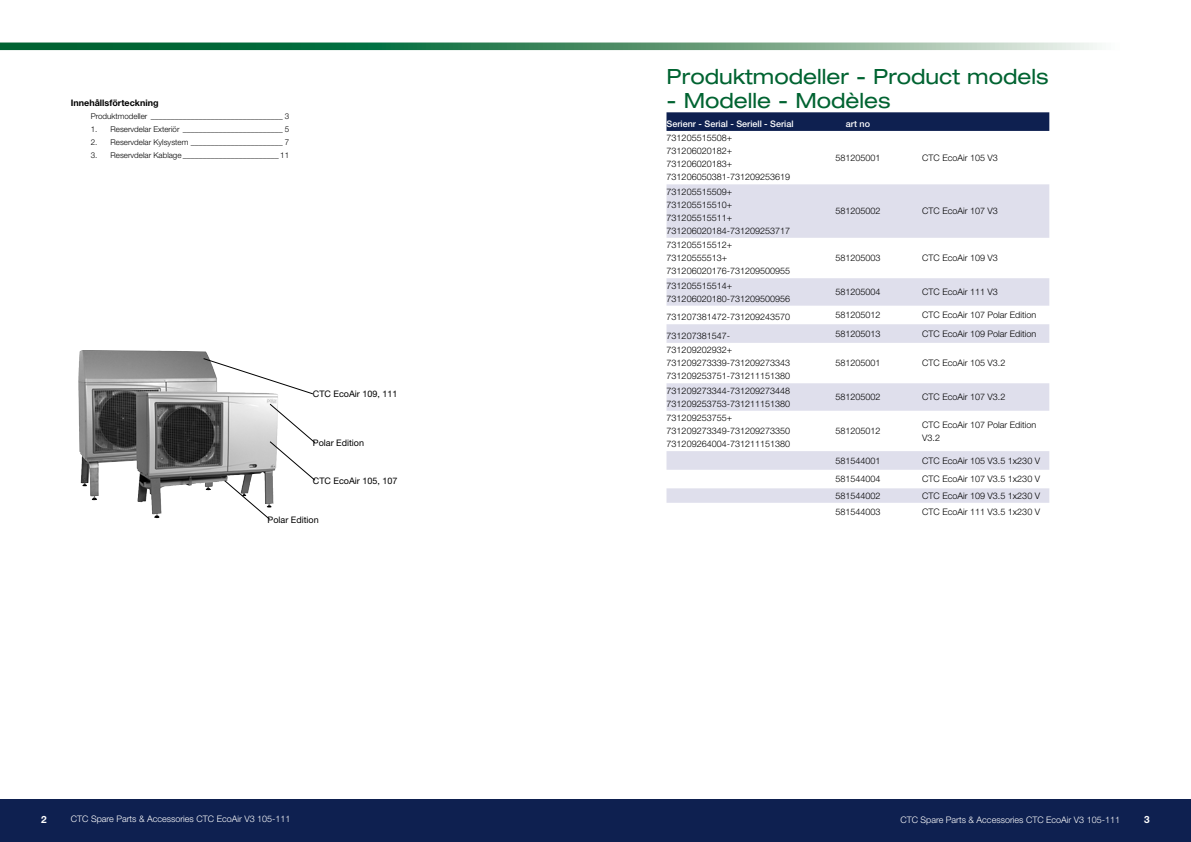
<style>
.page{position:relative;width:1191px;height:842px;background:#fff}
.page>*{position:absolute;margin:0;border:0;box-sizing:border-box;transform-origin:0 0}
.t1{font:expanded 21px "Helvetica Neue LT Std";color:#006331}
.t2{font:700 10px "Helvetica Neue LT Std";color:#fff}
.t3{font:300 9px/13px "Helvetica Neue LT Std";color:#000}
.t4{font:300 9px "Helvetica Neue LT Std";color:#fff}
.t5{font:9px "Helvetica Neue LT Std";color:#000}
.t6{font:500 9px "Helvetica Neue LT Std";color:#fff}
.t7{font:500 9px "Helvetica Neue LT Std";color:#000}
.t8{font:700 9px "Helvetica Neue LT Std";color:#000}
.t9{font:300 8px "Helvetica Neue LT Std";color:#000}
</style>
<div class="page">
<svg style="left:0;top:43px;width:1097px;height:7px;background:#4c916c"></svg>
<div style="left:0;top:799px;width:595px;height:43px;background:#0e2050"></div>
<div style="left:595px;top:799px;width:596px;height:43px;background:#0e2050"></div>
<svg style="left:666px;top:112px;width:383px;height:19px;background:#132453"></svg>
<svg style="left:666px;top:184px;width:383px;height:319px"></svg>
<img style="left:78px;top:350px;width:69px;height:152px">
<svg style="left:224px;top:403px;width:92px;height:117px"></svg>
<svg style="left:203px;top:358px;width:110px;height:36px"></svg>
<p class="t7" style="left:71px;top:97px;width:79px">Table des matières</p>
<p class="t7" style="left:95px;top:97px;width:50px">of Contents</p>
<p class="t8" style="left:71px;top:97px;width:89px">Innehållsförteckning</p>
<p class="t9" style="left:91px;top:111px;width:200px">Produktmodeller _________________________________ 3</p>
<p class="t9" style="left:91px;top:124px;width:200px">1. Reservdelar Exteriör _________________________ 5</p>
<p class="t9" style="left:91px;top:137px;width:200px">2. Reservdelar Kylsystem _______________________ 7</p>
<p class="t9" style="left:91px;top:150px;width:200px">3. Reservdelar Kablage ________________________ 11</p>
<p class="t5" style="left:313px;top:388px;width:86px">CTC EcoAir 109, 111</p>
<p class="t5" style="left:313px;top:438px;width:53px">Polar Edition</p>
<p class="t5" style="left:313px;top:475px;width:86px">CTC EcoAir 105, 107</p>
<p class="t5" style="left:267px;top:514px;width:53px">Polar Edition</p>
<h1 class="t1" style="left:666px;top:64px;width:383px">Produktmodeller - Product models</h1>
<h1 class="t1" style="left:666px;top:88px;width:226px">- Modelle - Modèles</h1>
<p class="t6" style="left:666px;top:118px;width:128px">Serienr - Serial - Seriell - Serial</p>
<p class="t6" style="left:846px;top:118px;width:26px">art no</p>
<p class="t3" style="left:666px;top:131px;width:125px">731205515508+<br>731206020182+<br>731206020183+<br>731206050381-731209253619</p>
<p class="t3" style="left:835px;top:151px;width:47px">581205001</p>
<p class="t3" style="left:922px;top:151px;width:77px">CTC EcoAir 105 V3</p>
<p class="t3" style="left:666px;top:185px;width:125px">731205515509+<br>731205515510+<br>731205515511+<br>731206020184-731209253717</p>
<p class="t3" style="left:666px;top:238px;width:125px">731205515512+<br>73120555513+<br>731206020176-731209500955</p>
<p class="t3" style="left:835px;top:204px;width:47px">581205002</p>
<p class="t3" style="left:922px;top:204px;width:77px">CTC EcoAir 107 V3</p>
<p class="t3" style="left:835px;top:251px;width:47px">581205003</p>
<p class="t3" style="left:922px;top:251px;width:77px">CTC EcoAir 109 V3</p>
<p class="t3" style="left:666px;top:279px;width:125px">731205515514+<br>731206020180-731209500956</p>
<p class="t3" style="left:835px;top:285px;width:47px">581205004</p>
<p class="t3" style="left:922px;top:285px;width:77px">CTC EcoAir 111 V3</p>
<p class="t3" style="left:666px;top:310px;width:125px">731207381472-731209243570</p>
<p class="t3" style="left:835px;top:308px;width:47px">581205012</p>
<p class="t3" style="left:922px;top:308px;width:116px">CTC EcoAir 107 Polar Edition</p>
<p class="t3" style="left:666px;top:329px;width:65px">731207381547-</p>
<p class="t3" style="left:835px;top:327px;width:47px">581205013</p>
<p class="t3" style="left:922px;top:327px;width:116px">CTC EcoAir 109 Polar Edition</p>
<p class="t3" style="left:666px;top:343px;width:125px">731209202932+<br>731209273339-731209273343<br>731209253751-731211151380</p>
<p class="t3" style="left:835px;top:356px;width:47px">581205001</p>
<p class="t3" style="left:922px;top:356px;width:85px">CTC EcoAir 105 V3.2</p>
<p class="t3" style="left:666px;top:384px;width:125px">731209273344-731209273448<br>731209253753-731211151380</p>
<p class="t3" style="left:835px;top:390px;width:47px">581205002</p>
<p class="t3" style="left:922px;top:390px;width:85px">CTC EcoAir 107 V3.2</p>
<p class="t3" style="left:666px;top:411px;width:125px">731209253755+<br>731209273349-731209273350<br>731209264004-731211151380</p>
<p class="t3" style="left:835px;top:424px;width:47px">581205012</p>
<p class="t3" style="left:922px;top:418px;width:116px">CTC EcoAir 107 Polar Edition<br>V3.2</p>
<p class="t3" style="left:835px;top:454px;width:47px">581544001</p>
<p class="t3" style="left:922px;top:454px;width:119px">CTC EcoAir 105 V3.5 1x230 V</p>
<p class="t3" style="left:835px;top:472px;width:47px">581544004</p>
<p class="t3" style="left:922px;top:472px;width:119px">CTC EcoAir 107 V3.5 1x230 V</p>
<p class="t3" style="left:835px;top:489px;width:47px">581544002</p>
<p class="t3" style="left:922px;top:489px;width:119px">CTC EcoAir 109 V3.5 1x230 V</p>
<p class="t3" style="left:835px;top:505px;width:47px">581544003</p>
<p class="t3" style="left:922px;top:505px;width:119px">CTC EcoAir 111 V3.5 1x230 V</p>
<p class="t2" style="left:41px;top:813px;width:7px">2</p>
<p class="t4" style="left:71px;top:814px;width:221px">CTC Spare Parts &amp; Accessories CTC EcoAir V3 105-111</p>
<p class="t4" style="left:900px;top:814px;width:221px">CTC Spare Parts &amp; Accessories CTC EcoAir V3 105-111</p>
<p class="t2" style="left:1144px;top:813px;width:7px">3</p>
</div>
